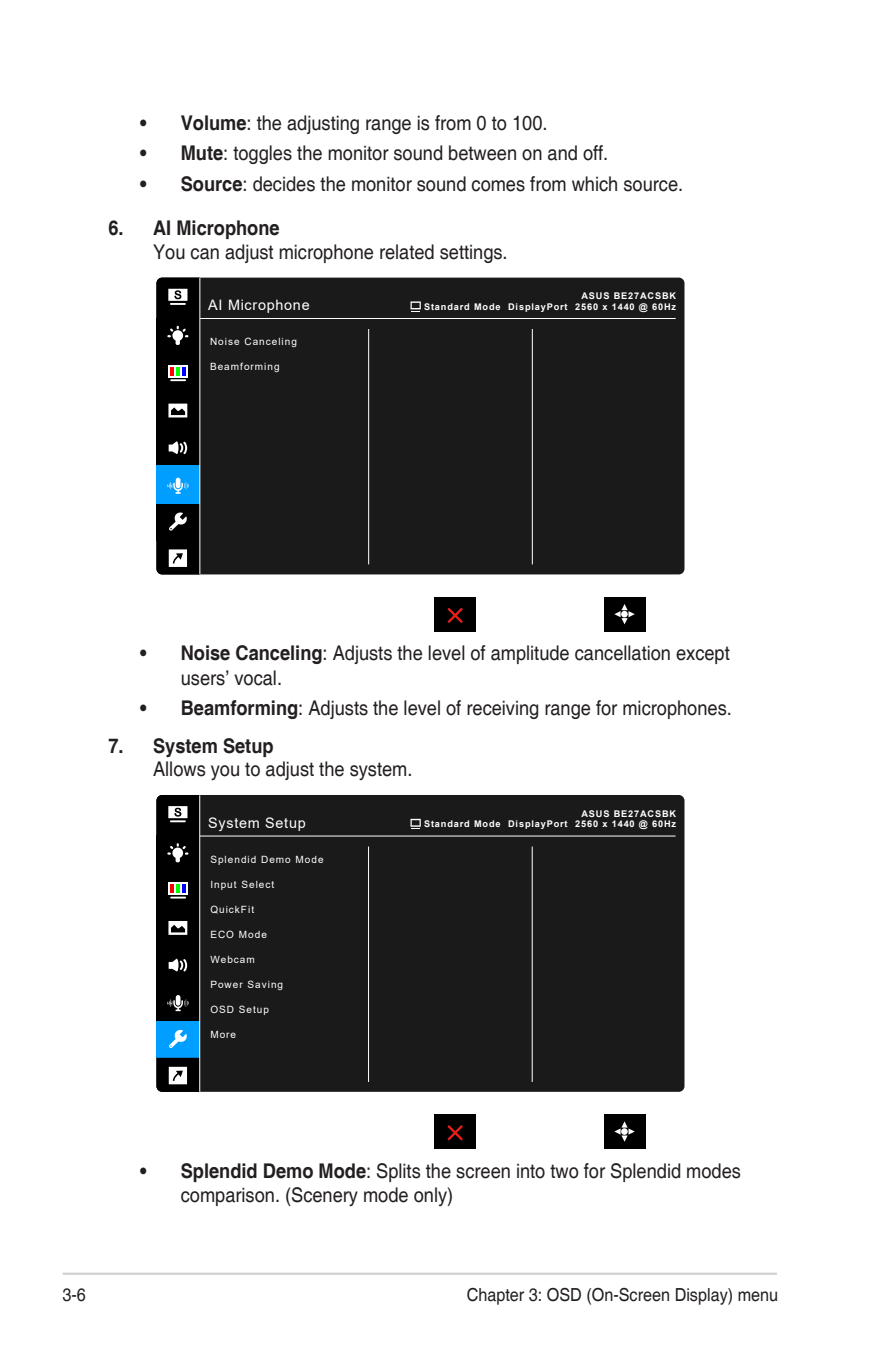
<style>
.page{position:relative;width:893px;height:1346px;background:#fff}
.page>*{position:absolute;margin:0;border:0;box-sizing:border-box;transform-origin:0 0}
.t1{font:20.25px/24.3px "Helvetica";color:#231f20;scale:.9 1}
.t2{font:700 20.25px "Helvetica";color:#231f20;scale:.9 1}
.t3{font:18px "Helvetica";color:#231f20;scale:.9 1}
.t4{font:14.4px "Arial";letter-spacing:.05em;color:#fff}
.t5{font:9.9px "Arial";letter-spacing:.1em;color:#fff}
.t6{font:700 9.22px/10.6px "Arial";letter-spacing:.09em;color:#fff;text-align:right}
.s1{font-weight:700}
</style>
<div class="page">
<hr style="left:63px;top:1272px;width:714px;height:3px;background:#d1d2d4">
<div style="left:200px;top:278px;width:484px;height:296px;background:#1a1a1a"></div>
<hr style="left:200px;top:318px;width:476px;height:1px;background:#fff">
<hr style="left:368px;top:329px;width:1px;height:235px;background:#fff">
<hr style="left:532px;top:329px;width:1px;height:235px;background:#fff">
<div style="left:604px;top:597px;width:41px;height:35px;background:#000"></div>
<svg style="left:614px;top:604px;width:21px;height:20px"></svg>
<div style="left:434px;top:597px;width:42px;height:35px;background:#000"></div>
<svg style="left:447px;top:608px;width:16px;height:15px"></svg>
<svg style="left:156px;top:278px;width:44px;height:296px;background:#1f333e"></svg>
<svg style="left:410px;top:301px;width:11px;height:11px"></svg>
<div style="left:200px;top:795px;width:484px;height:297px;background:#1a1a1a"></div>
<hr style="left:200px;top:835px;width:476px;height:1px;background:#fff">
<hr style="left:368px;top:846px;width:1px;height:236px;background:#fff">
<hr style="left:532px;top:846px;width:1px;height:236px;background:#fff">
<div style="left:604px;top:1114px;width:41px;height:35px;background:#000"></div>
<svg style="left:614px;top:1121px;width:21px;height:21px"></svg>
<div style="left:434px;top:1114px;width:42px;height:35px;background:#000"></div>
<svg style="left:447px;top:1125px;width:16px;height:15px"></svg>
<svg style="left:156px;top:795px;width:44px;height:297px;background:#20323d"></svg>
<svg style="left:410px;top:819px;width:11px;height:10px"></svg>
<p class="t1" style="left:140px;top:112px;width:454px"><span class="s1">• Volume</span>: the adjusting range is from 0 to 100.</p>
<p class="t1" style="left:140px;top:143px;width:521px"><span class="s1">• Mute</span>: toggles the monitor sound between on and off.</p>
<p class="t1" style="left:140px;top:174px;width:605px"><span class="s1">• Source</span>: decides the monitor sound comes from which source.</p>
<p class="t2" style="left:108px;top:220px;width:192px">6. AI Microphone</p>
<p class="t1" style="left:153px;top:241px;width:395px">You can adjust microphone related settings.</p>
<p class="t6" style="left:424px;top:292px;width:254px">ASUS BE27ACSBK<br>Standard Mode DisplayPort 2560 x 1440 @ 60Hz</p>
<p class="t5" style="left:210px;top:338px;width:88px">Noise Canceling</p>
<p class="t5" style="left:210px;top:363px;width:71px">Beamforming</p>
<p class="t4" style="left:208px;top:300px;width:103px">AI Microphone</p>
<p class="t1" style="left:181px;top:643px;width:612px;text-indent:-40px"><span class="s1">• Noise Canceling</span>: Adjusts the level of amplitude cancellation except users’ vocal.</p>
<p class="t1" style="left:140px;top:698px;width:659px"><span class="s1">• Beamforming</span>: Adjusts the level of receiving range for microphones.</p>
<p class="t2" style="left:108px;top:737px;width:185px">7. System Setup</p>
<p class="t1" style="left:153px;top:759px;width:290px">Allows you to adjust the system.</p>
<p class="t6" style="left:424px;top:809px;width:254px">ASUS BE27ACSBK<br>Standard Mode DisplayPort 2560 x 1440 @ 60Hz</p>
<p class="t5" style="left:210px;top:856px;width:115px">Splendid Demo Mode</p>
<p class="t5" style="left:210px;top:881px;width:65px">Input Select</p>
<p class="t5" style="left:210px;top:906px;width:45px">QuickFit</p>
<p class="t5" style="left:210px;top:931px;width:58px">ECO Mode</p>
<p class="t5" style="left:210px;top:956px;width:46px">Webcam</p>
<p class="t5" style="left:210px;top:981px;width:74px">Power Saving</p>
<p class="t5" style="left:210px;top:1006px;width:60px">OSD Setup</p>
<p class="t5" style="left:210px;top:1031px;width:27px">More</p>
<p class="t4" style="left:208px;top:817px;width:99px">System Setup</p>
<p class="t1" style="left:181px;top:1160px;width:624px;text-indent:-41px"><span class="s1">• Splendid Demo Mode</span>: Splits the screen into two for Splendid modes comparison. (Scenery mode only)</p>
<p class="t3" style="left:63px;top:1287px;width:28px">3-6</p>
<p class="t3" style="left:467px;top:1287px;width:348px">Chapter 3: OSD (On-Screen Display) menu</p>
</div>
